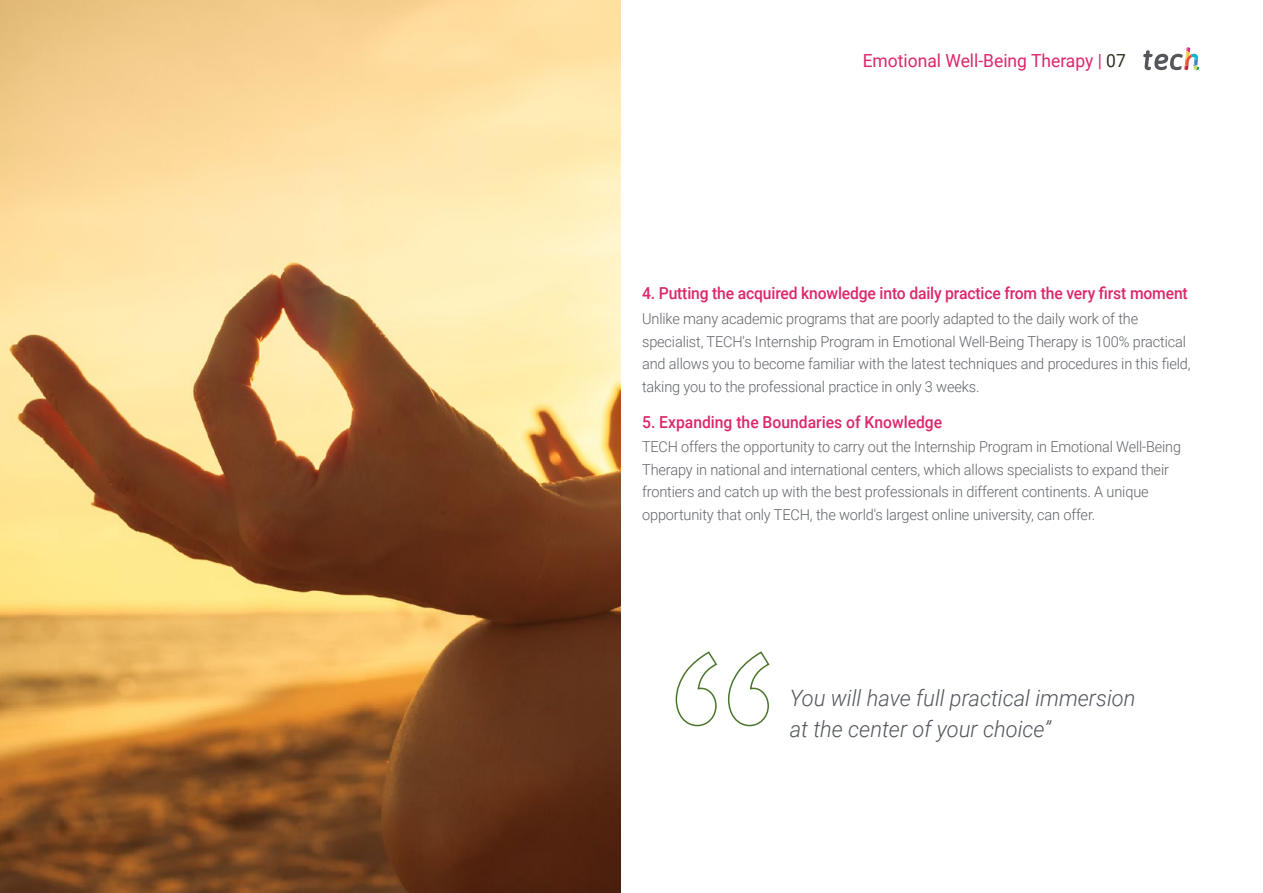
<style>
.page{position:relative;width:1263px;height:893px;background:#fff}
.page>*{position:absolute;margin:0;border:0;box-sizing:border-box;transform-origin:0 0}
.t1{font:italic 300 22.5px/31.5px "Roboto";color:#52555b}
.t2{font:18px "Roboto";color:#dc266b}
.t3{font:500 16.5px "Roboto";letter-spacing:-.01em;color:#dc266b;scale:.95 1}
.t4{font:300 15px/22.5px "Roboto";letter-spacing:-.01em;color:#61646a;scale:.96 1}
.t5{font:300 15px/22.5px "Roboto";letter-spacing:-.01em;color:#61646a}
.s1{color:#312e20}
</style>
<div class="page">
<svg style="left:1143px;top:47px;width:56px;height:24px"></svg>
<img style="left:0;top:0;width:621px;height:893px">
<svg style="left:675px;top:651px;width:95px;height:76px"></svg>
<p class="t2" style="left:863px;top:48px;width:265px">Emotional Well-Being Therapy | <span class="s1">07</span></p>
<p class="t3" style="left:642px;top:282px;width:576px">4. Putting the acquired knowledge into daily practice from the very first moment</p>
<p class="t5" style="left:642px;top:307px;width:550px">Unlike many academic programs that are poorly adapted to the daily work of the specialist, TECH's Internship Program in Emotional Well-Being Therapy is 100% practical and allows you to become familiar with the latest techniques and procedures in this field, taking you to the professional practice in only 3 weeks.</p>
<p class="t3" style="left:642px;top:410px;width:317px">5. Expanding the Boundaries of Knowledge</p>
<p class="t4" style="left:642px;top:435px;width:563px">TECH offers the opportunity to carry out the Internship Program in Emotional Well-Being Therapy in national and international centers, which allows specialists to expand their frontiers and catch up with the best professionals in different continents. A unique opportunity that only TECH, the world's largest online university, can offer.</p>
<h1 class="t1" style="left:790px;top:681px;width:347px">You will have full practical immersion at the center of your choice”</h1>
</div>
